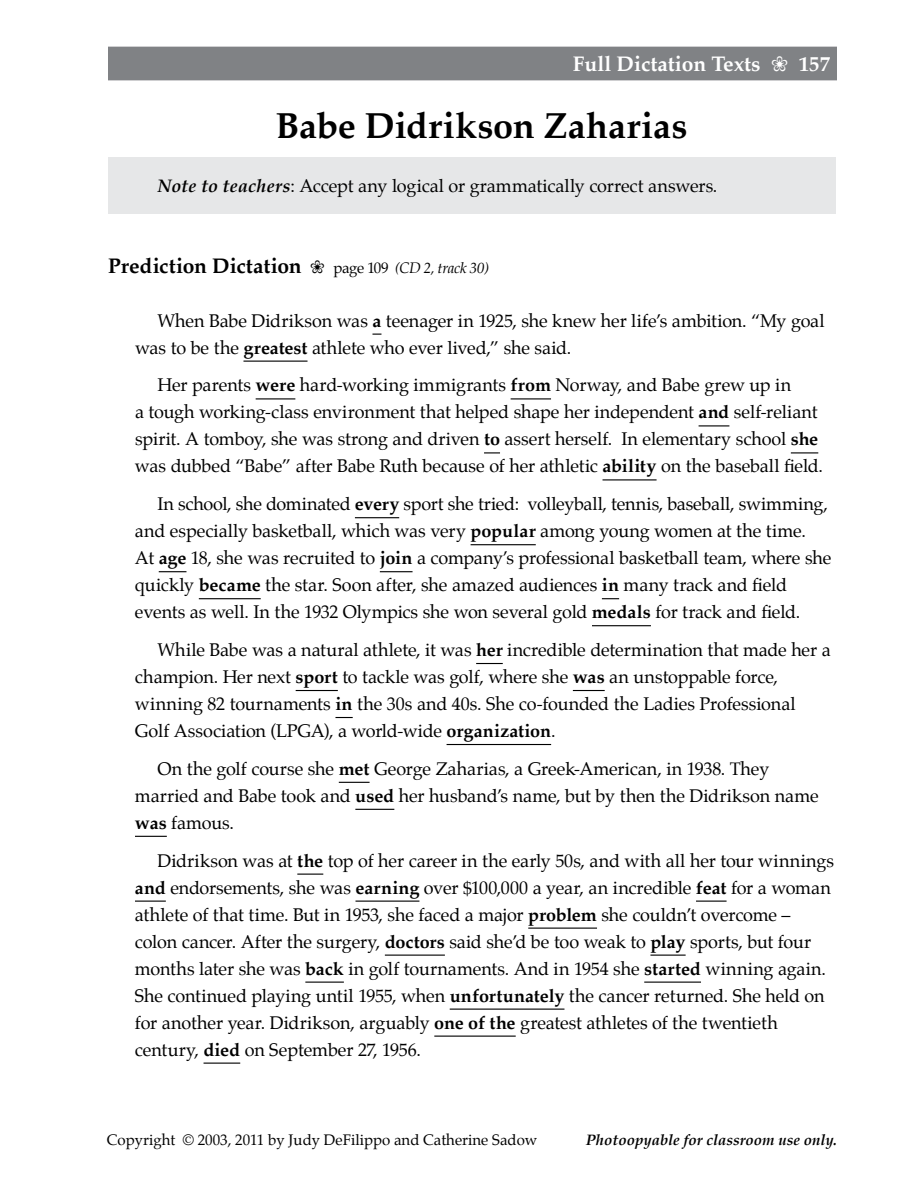
<style>
.page{position:relative;width:918px;height:1188px;background:#fff}
.page>*{position:absolute;margin:0;border:0;box-sizing:border-box;transform-origin:0 0}
.t1{font:700 36px "Palatino";color:#000}
.t2{font:700 21px "Palatino";color:#000}
.t3{font:700 21px "Palatino";color:#fff}
.t4{font:18px/27px "Palatino";letter-spacing:-.01em;color:#000}
.t5{font:15px "Palatino";color:#000}
.t6{font:italic 700 15px "Palatino";color:#000}
.s1{font-weight:700;font-style:italic}
.s2{font-weight:400;font-size:15px}
.s3{font-weight:400;font-style:italic;font-size:15px}
.s4{font-weight:700}
</style>
<div class="page">
<div style="left:108px;top:47px;width:729px;height:33px;background:#808285"></div>
<div style="left:108px;top:157px;width:728px;height:57px;background:#e6e7e8"></div>
<hr style="left:243px;top:361px;width:65px;height:1px;background:#000">
<hr style="left:256px;top:398px;width:39px;height:1px;background:#000">
<hr style="left:511px;top:398px;width:40px;height:1px;background:#000">
<hr style="left:699px;top:425px;width:30px;height:1px;background:#000">
<svg style="left:484px;top:452px;width:16px;height:1px"></svg>
<svg style="left:791px;top:452px;width:27px;height:1px"></svg>
<hr style="left:603px;top:479px;width:54px;height:1px;background:#000">
<hr style="left:355px;top:517px;width:44px;height:1px;background:#000">
<hr style="left:471px;top:544px;width:65px;height:1px;background:#000">
<svg style="left:159px;top:571px;width:27px;height:1px"></svg>
<hr style="left:380px;top:571px;width:33px;height:1px;background:#000">
<hr style="left:199px;top:598px;width:62px;height:1px;background:#000">
<svg style="left:602px;top:598px;width:17px;height:1px"></svg>
<hr style="left:592px;top:625px;width:59px;height:1px;background:#000">
<svg style="left:476px;top:663px;width:27px;height:1px"></svg>
<hr style="left:296px;top:690px;width:42px;height:1px;background:#000">
<hr style="left:573px;top:690px;width:32px;height:1px;background:#000">
<svg style="left:335px;top:717px;width:18px;height:1px"></svg>
<hr style="left:447px;top:744px;width:104px;height:1px;background:#000">
<hr style="left:339px;top:782px;width:31px;height:1px;background:#000">
<hr style="left:355px;top:809px;width:39px;height:1px;background:#000">
<hr style="left:135px;top:836px;width:32px;height:1px;background:#000">
<svg style="left:297px;top:874px;width:26px;height:1px"></svg>
<hr style="left:135px;top:901px;width:31px;height:1px;background:#000">
<hr style="left:356px;top:901px;width:63px;height:1px;background:#000">
<hr style="left:696px;top:901px;width:31px;height:1px;background:#000">
<hr style="left:528px;top:928px;width:69px;height:1px;background:#000">
<hr style="left:385px;top:955px;width:60px;height:1px;background:#000">
<hr style="left:650px;top:955px;width:36px;height:1px;background:#000">
<hr style="left:305px;top:982px;width:39px;height:1px;background:#000">
<hr style="left:644px;top:982px;width:57px;height:1px;background:#000">
<hr style="left:450px;top:1009px;width:114px;height:1px;background:#000">
<hr style="left:434px;top:1036px;width:82px;height:1px;background:#000">
<hr style="left:204px;top:1063px;width:36px;height:1px;background:#000">
<p class="t3" style="left:573px;top:46px;width:259px">Full Dictation Texts ❀ 157</p>
<h1 class="t1" style="left:276px;top:95px;width:413px">Babe Didrikson Zaharias</h1>
<p class="t4" style="left:157px;top:172px;width:561px"><span class="s1">Note to teachers</span>: Accept any logical or grammatically correct answers.</p>
<p class="t2" style="left:108px;top:248px;width:383px">Prediction Dictation ❀ <span class="s2">page 109</span> <span class="s3">(CD 2, track 30)</span></p>
<p class="t4" style="left:135px;top:307px;width:691px;text-indent:22px">When Babe Didrikson was <span class="s4">a</span> teenager in 1925, she knew her life’s ambition. “My goal was to be the <span class="s4">greatest</span> athlete who ever lived,” she said.</p>
<p class="t4" style="left:135px;top:372px;width:689px;text-align:center">Her parents <span class="s4">were</span> hard-working immigrants <span class="s4">from</span> Norway, and Babe grew up in<br>a tough working-class environment that helped shape her independent <span class="s4">and</span> self-reliant spirit. A tomboy, she was strong and driven <span class="s4">to</span> assert herself. In elementary school <span class="s4">she </span>was dubbed “Babe” after Babe Ruth because of her athletic <span class="s4">ability</span> on the baseball field.</p>
<p class="t4" style="left:135px;top:491px;width:698px;text-indent:23px">In school, she dominated <span class="s4">every</span> sport she tried: volleyball, tennis, baseball, swimming, and especially basketball, which was very <span class="s4">popular</span> among young women at the time.<br>At <span class="s4">age</span> 18, she was recruited to <span class="s4">join</span> a company’s professional basketball team, where she quickly <span class="s4">became</span> the star. Soon after, she amazed audiences <span class="s4">in</span> many track and field events as well. In the 1932 Olympics she won several gold <span class="s4">medals</span> for track and field.</p>
<p class="t4" style="left:135px;top:636px;width:697px;text-indent:23px">While Babe was a natural athlete, it was <span class="s4">her</span> incredible determination that made her a champion. Her next <span class="s4">sport</span> to tackle was golf, where she <span class="s4">was</span> an unstoppable force, winning 82 tournaments <span class="s4">in</span> the 30s and 40s. She co-founded the Ladies Professional Golf Association (LPGA), a world-wide <span class="s4">organization</span>.</p>
<p class="t4" style="left:135px;top:755px;width:685px;text-indent:22px">On the golf course she <span class="s4">met</span> George Zaharias, a Greek-American, in 1938. They married and Babe took and <span class="s4">used</span> her husband’s name, but by then the Didrikson name <span class="s4">was</span> famous.</p>
<p class="t4" style="left:135px;top:847px;width:701px;text-indent:23px">Didrikson was at <span class="s4">the</span> top of her career in the early 50s, and with all her tour winnings <span class="s4">and</span> endorsements, she was <span class="s4">earning</span> over $100,000 a year, an incredible <span class="s4">feat</span> for a woman athlete of that time. But in 1953, she faced a major <span class="s4">problem</span> she couldn’t overcome – colon cancer. After the surgery, <span class="s4">doctors</span> said she’d be too weak to <span class="s4">play</span> sports, but four months later she was <span class="s4">back</span> in golf tournaments. And in 1954 she <span class="s4">started</span> winning again.<br>She continued playing until 1955, when <span class="s4">unfortunately</span> the cancer returned. She held on for another year. Didrikson, arguably <span class="s4">one of the</span> greatest athletes of the twentieth century, <span class="s4">died</span> on September 27, 1956.</p>
<p class="t5" style="left:107px;top:1128px;width:432px">Copyright © 2003, 2011 by Judy DeFilippo and Catherine Sadow</p>
<p class="t6" style="left:586px;top:1128px;width:253px">Photoopyable for classroom use only.</p>
</div>
